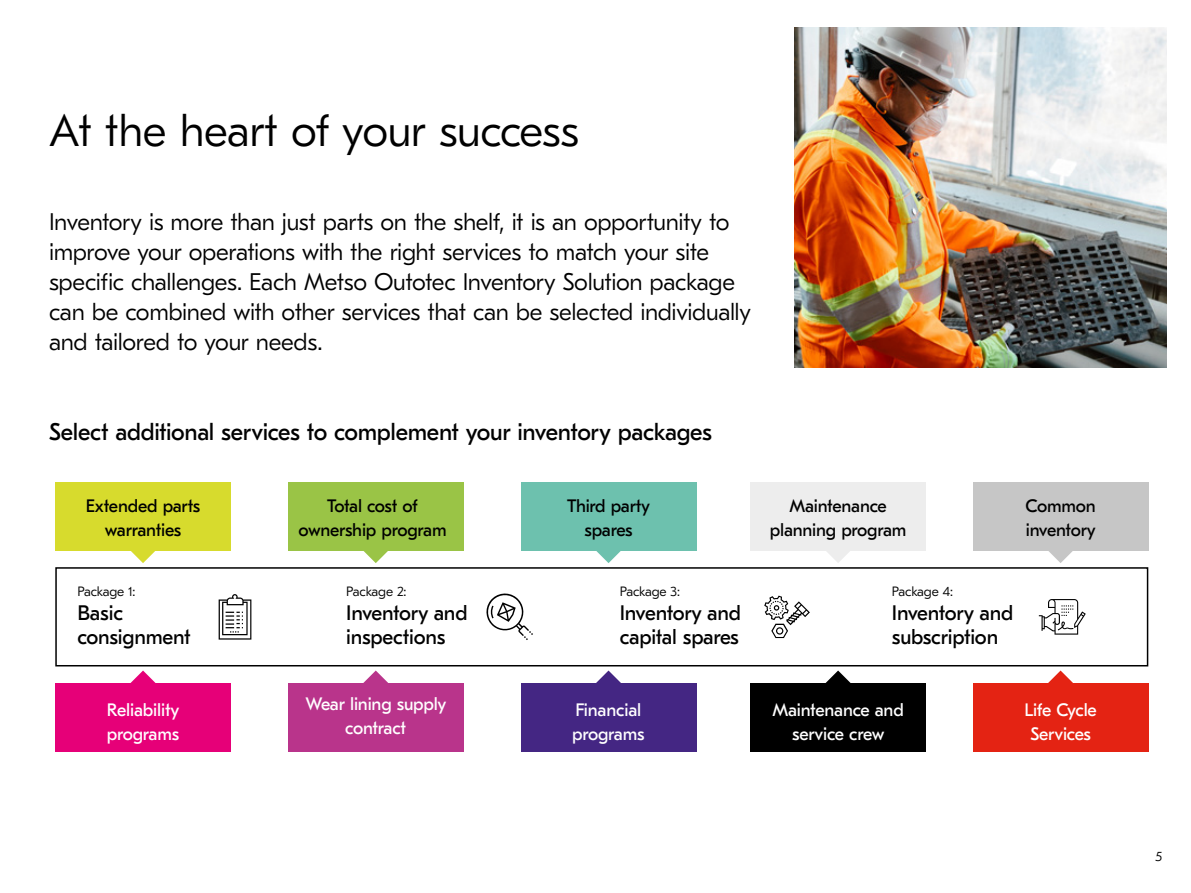
<style>
.page{position:relative;width:1191px;height:893px;background:#fff}
.page>*{position:absolute;margin:0;border:0;box-sizing:border-box;transform-origin:0 0}
.t1{font:300 45px "GT Eesti Pro Text";letter-spacing:-.01em;color:#000}
.t2{font:300 24px/30px "GT Eesti Pro Text";letter-spacing:-.015em;color:#000}
.t3{font:24px "GT Eesti Pro Text";letter-spacing:-.015em;color:#000}
.t4{font:21px/24px "GT Eesti Pro Text";letter-spacing:-.01em;color:#000}
.t5{font:18px/24px "GT Eesti Pro Text";letter-spacing:-.01em;color:#000;text-align:center}
.t6{font:18px/24px "GT Eesti Pro Text";letter-spacing:-.01em;color:#fff;text-align:center}
.t7{font:300 13.5px "GT Eesti Pro Text";letter-spacing:-.01em;color:#000}
</style>
<div class="page">
<div style="left:55px;top:567px;width:1093px;height:99px;border:2px solid #000"></div>
<img style="left:794px;top:28px;width:372px;height:340px">
<svg style="left:219px;top:594px;width:32px;height:46px"></svg>
<svg style="left:486px;top:593px;width:47px;height:47px"></svg>
<svg style="left:764px;top:596px;width:46px;height:42px"></svg>
<svg style="left:1038px;top:599px;width:47px;height:36px"></svg>
<div style="left:55px;top:482px;width:176px;height:69px;background:#d7db2d"></div>
<div style="left:288px;top:482px;width:175px;height:69px;background:#9ac446"></div>
<div style="left:521px;top:482px;width:175px;height:69px;background:#6dc1ae"></div>
<div style="left:750px;top:482px;width:176px;height:69px;background:#ededed"></div>
<div style="left:972px;top:482px;width:176px;height:69px;background:#c6c6c6"></div>
<svg style="left:131px;top:551px;width:24px;height:12px"></svg>
<svg style="left:363px;top:551px;width:25px;height:12px"></svg>
<svg style="left:596px;top:551px;width:25px;height:12px"></svg>
<svg style="left:827px;top:551px;width:23px;height:12px"></svg>
<svg style="left:1049px;top:551px;width:24px;height:12px"></svg>
<div style="left:55px;top:683px;width:176px;height:68px;background:#e60078"></div>
<div style="left:288px;top:683px;width:175px;height:68px;background:#b9348b"></div>
<div style="left:521px;top:683px;width:175px;height:68px;background:#442683"></div>
<div style="left:750px;top:683px;width:176px;height:68px;background:#000"></div>
<div style="left:972px;top:683px;width:176px;height:68px;background:#e42313"></div>
<svg style="left:130px;top:670px;width:26px;height:13px"></svg>
<svg style="left:363px;top:670px;width:25px;height:13px"></svg>
<svg style="left:596px;top:670px;width:25px;height:13px"></svg>
<svg style="left:825px;top:670px;width:25px;height:13px"></svg>
<svg style="left:1048px;top:670px;width:25px;height:13px"></svg>
<h1 class="t1" style="left:49px;top:105px;width:531px">At the heart of your success</h1>
<p class="t2" style="left:49px;top:207px;width:703px">Inventory is more than just parts on the shelf, it is an opportunity to improve your operations with the right services to match your site specific challenges. Each Metso Outotec Inventory Solution package can be combined with other services that can be selected individually and tailored to your needs.</p>
<p class="t3" style="left:49px;top:418px;width:664px">Select additional services to complement your inventory packages</p>
<p class="t5" style="left:86px;top:494px;width:116px">Extended parts warranties</p>
<p class="t5" style="left:299px;top:494px;width:149px">Total cost of ownership program</p>
<p class="t5" style="left:567px;top:494px;width:85px">Third party spares</p>
<p class="t5" style="left:769px;top:494px;width:138px">Maintenance planning program</p>
<p class="t5" style="left:1025px;top:494px;width:72px;text-align:left">Common inventory</p>
<p class="t7" style="left:77px;top:584px;width:60px">Package 1:</p>
<p class="t4" style="left:77px;top:601px;width:115px">Basic consignment</p>
<p class="t7" style="left:346px;top:584px;width:62px">Package 2:</p>
<p class="t4" style="left:346px;top:601px;width:123px">Inventory and inspections</p>
<p class="t7" style="left:620px;top:584px;width:62px">Package 3:</p>
<p class="t4" style="left:620px;top:601px;width:123px">Inventory and capital spares</p>
<p class="t7" style="left:892px;top:584px;width:63px">Package 4:</p>
<p class="t4" style="left:892px;top:601px;width:123px">Inventory and subscription</p>
<p class="t6" style="left:107px;top:698px;width:74px;text-align:left">Reliability programs</p>
<p class="t6" style="left:305px;top:692px;width:143px">Wear lining supply contract</p>
<p class="t6" style="left:572px;top:698px;width:74px;text-align:left">Financial programs</p>
<p class="t6" style="left:772px;top:698px;width:133px">Maintenance and service crew</p>
<p class="t6" style="left:1024px;top:698px;width:74px">Life Cycle<br>Services</p>
<p class="t7" style="left:1155px;top:849px;width:8px">5</p>
</div>
